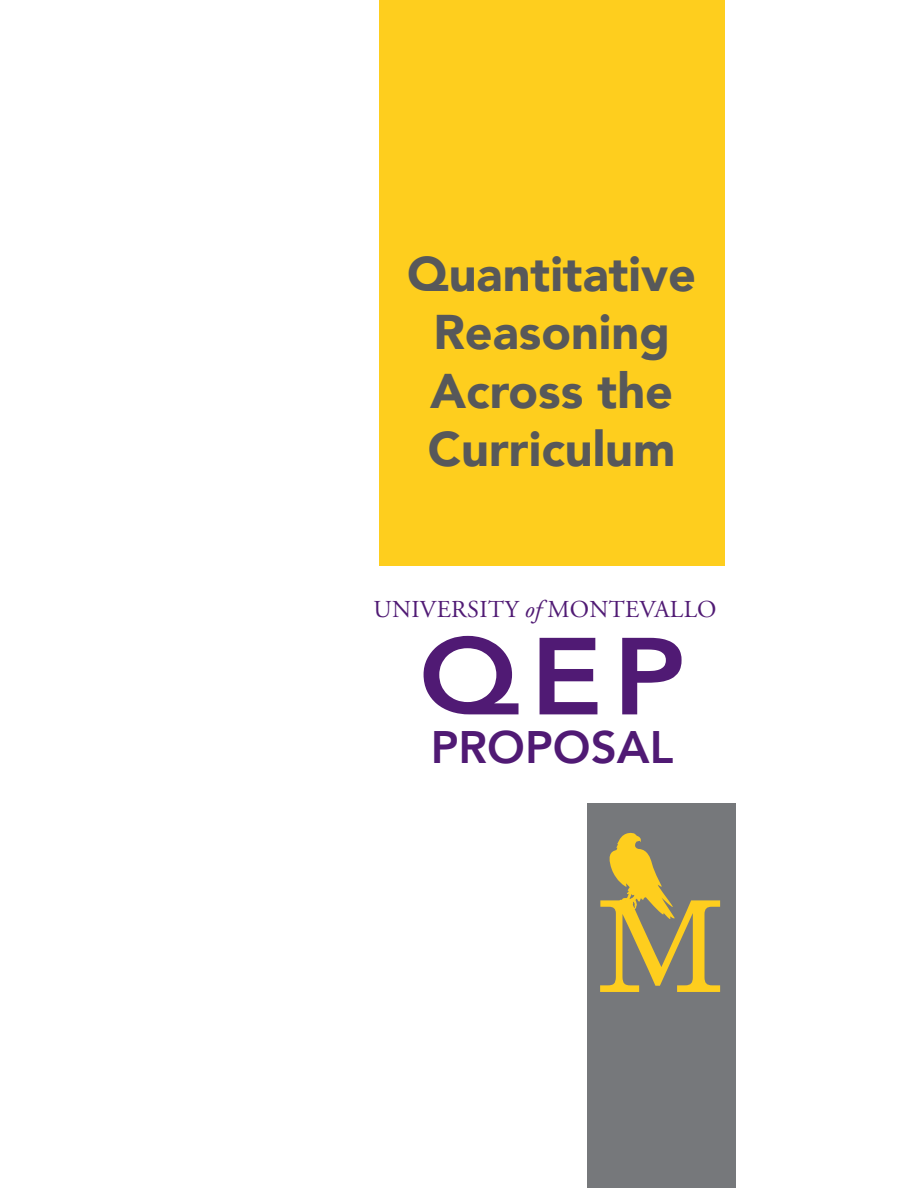
<style>
.page{position:relative;width:918px;height:1188px;background:#fff}
.page>*{position:absolute;margin:0;border:0;box-sizing:border-box;transform-origin:0 0}
.t1{font:800 108.15px "Avenir";color:#501a74;scale:1.1 1}
.t2{font:900 48.6px/58.3px "Avenir";color:#57585a;text-align:center}
.t3{font:800 45.45px "Avenir";color:#501a74}
.t4{font:24.3px "Adobe Garamond Pro";letter-spacing:.015em;color:#501a74}
.s1{font-style:italic}
</style>
<div class="page">
<div style="left:379px;top:1px;width:346px;height:565px;background:#fece1e"></div>
<div style="left:587px;top:803px;width:149px;height:385px;background:#76787b"></div>
<svg style="left:600px;top:832px;width:120px;height:160px"></svg>
<p class="t2" style="left:407px;top:244px;width:290px">Quantitative<br>Reasoning<br>Across the<br>Curriculum</p>
<p class="t4" style="left:374px;top:595px;width:344px">UNIVERSITY <span class="s1">of</span> MONTEVALLO</p>
<p class="t1" style="left:419px;top:593px;width:244px">QEP</p>
<p class="t3" style="left:431px;top:712px;width:244px">PROPOSAL</p>
</div>
